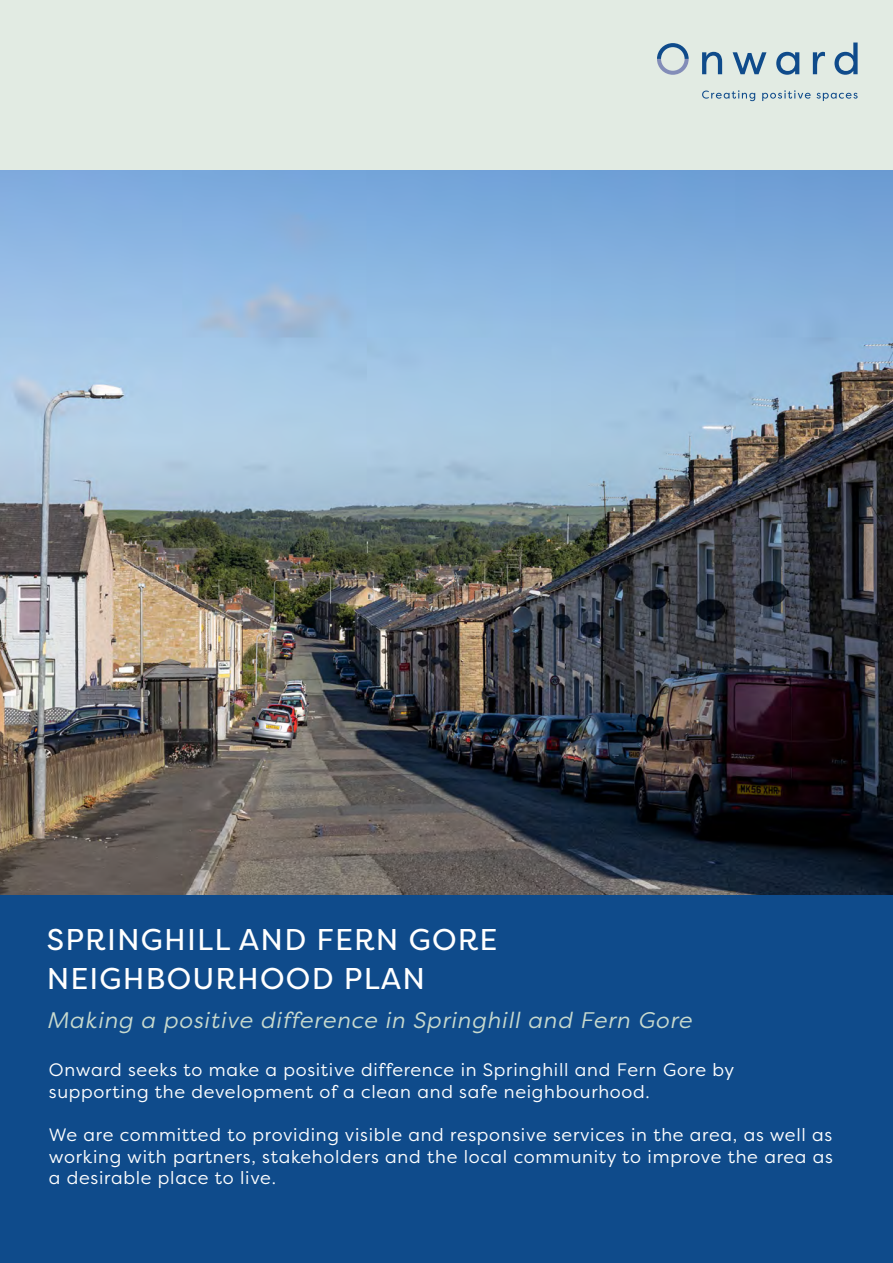
<style>
.page{position:relative;width:893px;height:1263px;background:#fff}
.page>*{position:absolute;margin:0;border:0;box-sizing:border-box;transform-origin:0 0}
.t1{font:30px "Filson Pro";letter-spacing:.04em;color:#fff}
.t2{font:italic 22.5px "Filson Pro";letter-spacing:.04em;color:#c8dace}
.t3{font:18px/21.6px "Filson Pro";letter-spacing:.04em;color:#fff;text-align:justify}
</style>
<div class="page">
<img style="left:0;top:169px;width:893px;height:726px">
<div style="left:0;top:895px;width:893px;height:368px;background:#0f4b8b"></div>
<div style="left:0;top:0;width:893px;height:169px;background:#e2ebe3"></div>
<svg style="left:702px;top:90px;width:53px;height:11px"></svg>
<svg style="left:762px;top:90px;width:49px;height:11px"></svg>
<svg style="left:817px;top:93px;width:41px;height:8px"></svg>
<svg style="left:702px;top:52px;width:20px;height:22px"></svg>
<svg style="left:733px;top:52px;width:33px;height:22px"></svg>
<svg style="left:776px;top:52px;width:23px;height:23px"></svg>
<svg style="left:813px;top:52px;width:12px;height:22px"></svg>
<svg style="left:834px;top:43px;width:24px;height:32px"></svg>
<svg style="left:657px;top:43px;width:32px;height:32px"></svg>
<p class="t1" style="left:47px;top:919px;width:452px">SPRINGHILL AND FERN GORE</p>
<p class="t1" style="left:47px;top:958px;width:380px">NEIGHBOURHOOD PLAN</p>
<p class="t2" style="left:47px;top:1005px;width:646px">Making a positive difference in Springhill and Fern Gore</p>
<p class="t3" style="left:49px;top:1058px;width:687px">Onward seeks to make a positive difference in Springhill and Fern Gore by</p>
<p class="t3" style="left:49px;top:1080px;width:602px">supporting the development of a clean and safe neighbourhood.</p>
<p class="t3" style="left:49px;top:1123px;width:785px">We are committed to providing visible and responsive services in the area, as well as working with partners, stakeholders and the local community to improve the area as a desirable place to live.</p>
</div>
